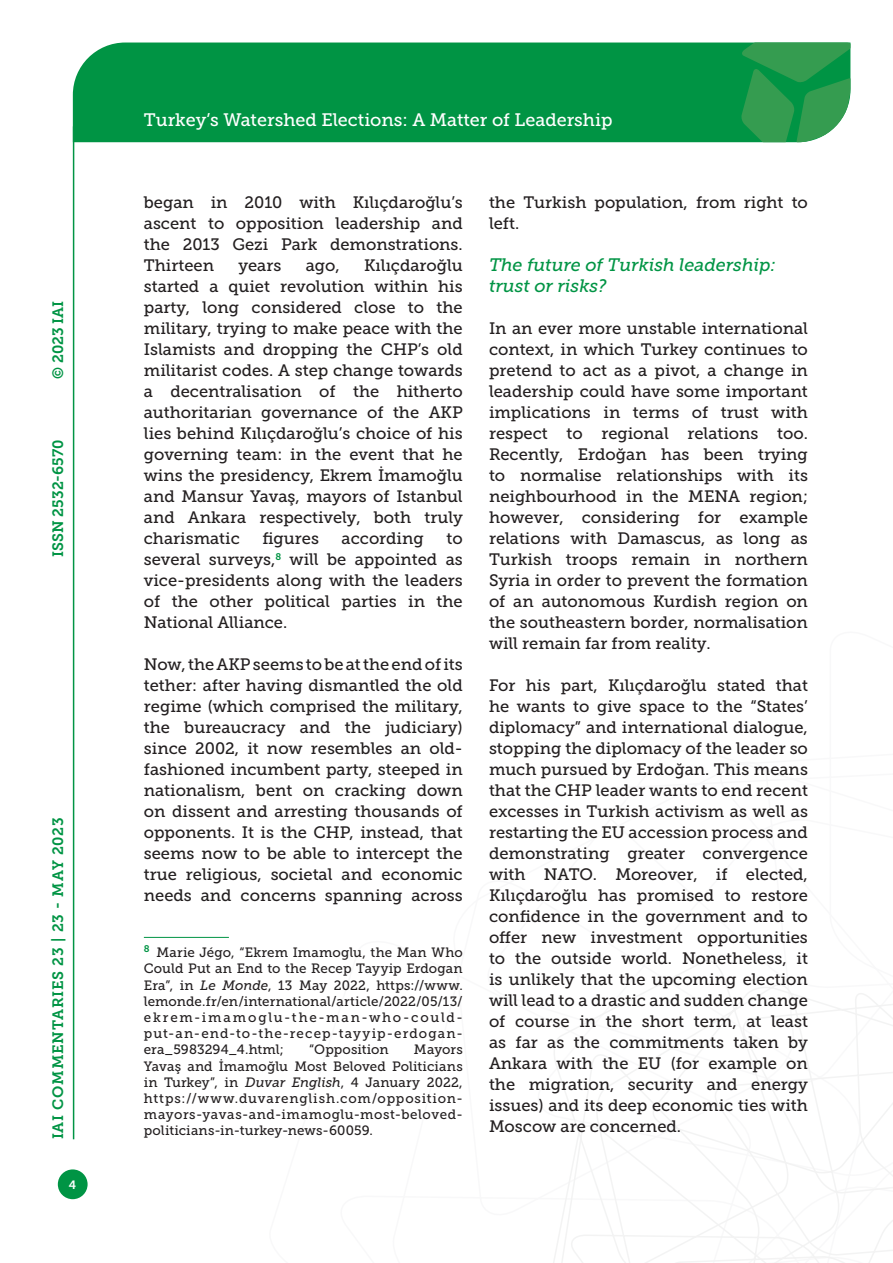
<style>
.page{position:relative;width:893px;height:1263px;background:#fff}
.page>*{position:absolute;margin:0;border:0;box-sizing:border-box;transform-origin:0 0}
.t1{font:18px "Museo Slab 500";color:#fff}
.Titolo_paragrafo_2{font:italic 18px/21px "Museo Slab 500";color:#009444}
.Testo{font:16.5px/21px "Museo Slab 500";color:#231f20;text-align:justify}
.t2{font:15px "Museo Slab 700";letter-spacing:.045em;color:#009444}
.t3{font:15px "Museo Slab 700";color:#009444}
.Nota{font:13.5px/16.2px "Museo Slab 500";letter-spacing:.035em;color:#231f20;text-align:justify}
.Nota-2{font:13.5px "Museo Slab 500";letter-spacing:.005em;color:#231f20}
.t4{font:12px "Museo Slab 700";color:#fff}
.s1{font-style:italic}
</style>
<div class="page">
<svg style="left:553px;top:960px;width:340px;height:303px"></svg>
<div style="left:73px;top:43px;width:668px;height:99px;background:#009444"></div>
<svg style="left:741px;top:43px;width:109px;height:99px;background:#319e55"></svg>
<div style="left:58px;top:1169px;width:30px;height:30px;background:#009444;border-radius:50%"></div>
<hr style="left:73px;top:126px;width:1px;height:1013px;background:#009444">
<hr style="left:144px;top:937px;width:85px;height:1px;background:#009444">
<p class="t2" style="left:50px;top:379px;width:80px;rotate:-90deg">© 2023 IAI</p>
<p class="t3" style="left:50px;top:557px;width:119px;rotate:-90deg">ISSN 2532-6570</p>
<p class="t2" style="left:50px;top:1139px;width:324px;rotate:-90deg">IAI COMMENTARIES 23 | 23 - MAY 2023</p>
<p class="t4" style="left:69px;top:1178px;width:9px">4</p>
<p class="t1" style="left:144px;top:110px;width:470px">Turkey’s Watershed Elections: A Matter of Leadership</p>
<p class="Testo" style="left:144px;top:192px;width:320px">began in 2010 with Kılıçdaroğlu’s ascent to opposition leadership and the 2013 Gezi Park demonstrations.<br>Thirteen</p>
<p class="Testo" style="left:144px;top:255px;width:320px;text-indent:220px">Kılıçdaroğlu started a quiet revolution within his party, long considered close to the military, trying to make peace with the Islamists and dropping the CHP’s old militarist codes. A step change towards a decentralisation of the hitherto authoritarian governance of the AKP lies behind Kılıçdaroğlu’s choice of his governing team: in the event that he wins the presidency, Ekrem İmamoğlu and Mansur Yavaş, mayors of Istanbul and Ankara respectively, both truly charismatic</p>
<p class="Testo" style="left:238px;top:255px;width:44px">years</p>
<p class="Testo" style="left:306px;top:255px;width:36px">ago,</p>
<p class="Testo" style="left:262px;top:528px;width:58px">figures</p>
<p class="Testo" style="left:342px;top:528px;width:84px">according</p>
<p class="Testo" style="left:144px;top:528px;width:320px;text-indent:303px">to several surveys,<sup>8</sup> will be appointed as vice-presidents along with the leaders of the other political parties in the National Alliance.</p>
<p class="Testo" style="left:144px;top:654px;width:320px">Now, the AKP seems to be at the end of its tether: after having dismantled the old regime (which comprised the military, the bureaucracy and the judiciary) since 2002, it now resembles an old&shy;fashioned incumbent party, steeped in nationalism, bent on cracking down on dissent and arresting thousands of opponents. It is the CHP, instead, that seems now to be able to intercept the true religious, societal and economic needs and concerns spanning across</p>
<p class="Nota" style="left:144px;top:944px;width:320px"><sup>8</sup> Marie Jégo, “Ekrem Imamoglu, the Man Who Could Put an End to the Recep Tayyip Erdogan Era”, in <span class="s1">Le Monde</span>, 13 May 2022, https://www. lemonde.fr/en/international/article/2022/05/13/ ekrem-imamoglu-the-man-who-could&shy;put-an-end-to-the-recep-tayyip-erdogan&shy;era_5983294_4.html;</p>
<p class="Nota-2" style="left:309px;top:1042px;width:81px">“Opposition</p>
<p class="Nota" style="left:144px;top:1042px;width:320px;text-indent:270px">Mayors Yavaş and İmamoğlu Most Beloved Politicians in Turkey”, in <span class="s1">Duvar English</span>, 4 January 2022, https://www.duvarenglish.com/opposition&shy;mayors-yavas-and-imamoglu-most-beloved&shy;politicians-in-turkey-news-60059.</p>
<p class="Testo" style="left:489px;top:192px;width:320px">the Turkish population, from right to left.</p>
<p class="Titolo_paragrafo_2" style="left:489px;top:254px;width:289px">The future of Turkish leadership: trust or risks?</p>
<p class="Testo" style="left:489px;top:318px;width:320px">In an ever more unstable international context, in which Turkey continues to pretend to act as a pivot, a change in leadership could have some important implications in terms of trust with respect to regional relations too.<br>Recently, Erdoğan has been trying to normalise relationships with its neighbourhood in the MENA region; however, considering for example relations with Damascus, as long as Turkish troops remain in northern Syria in order to prevent the formation of an autonomous Kurdish region on the southeastern border, normalisation will remain far from reality.</p>
<p class="Testo" style="left:489px;top:675px;width:320px">For his part, Kılıçdaroğlu stated that he wants to give space to the “States’ diplomacy” and international dialogue, stopping the diplomacy of the leader so much pursued by Erdoğan. This means that the CHP leader wants to end recent excesses in Turkish activism as well as restarting the EU accession process and demonstrating greater convergence with NATO. Moreover, if elected, Kılıçdaroğlu has promised to restore confidence in the government and to offer new investment opportunities to the outside world. Nonetheless, it is unlikely that the upcoming election will lead to a drastic and sudden change of course in the short term, at least as far as the commitments taken by Ankara with the EU (for example on the migration, security and energy issues) and its deep economic ties with Moscow are concerned.</p>
</div>
